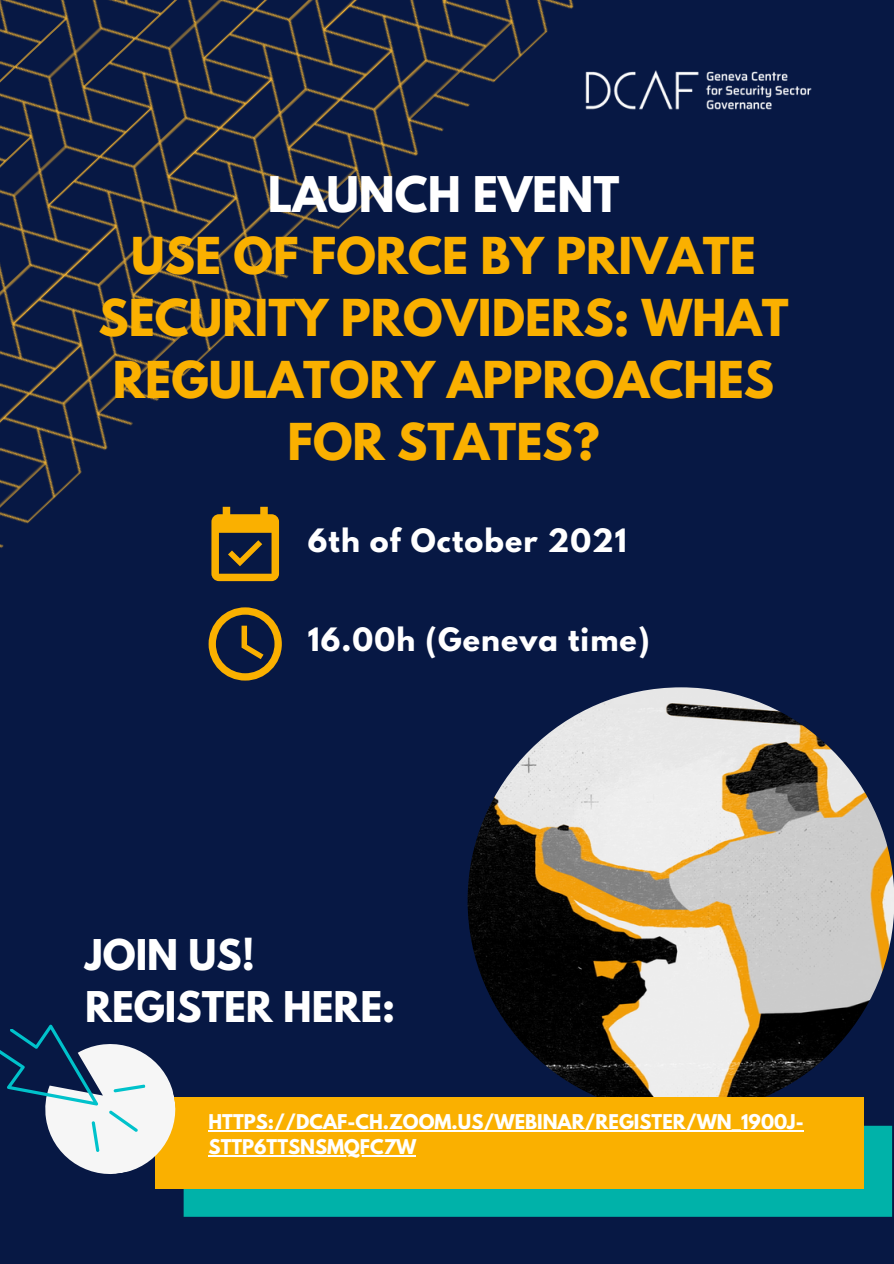
<style>
.page{position:relative;width:894px;height:1264px;background:#fff}
.page>*{position:absolute;margin:0;border:0;box-sizing:border-box;transform-origin:0 0}
.t1{font:700 45px/61.9px "League Spartan";color:#fab000;text-align:center}
.t2{font:700 43.5px "League Spartan";color:#fff}
.t3{font:700 37.5px "League Spartan";color:#fff}
.t4{font:700 28.5px "League Spartan";letter-spacing:.04em;color:#fff}
.t5{font:700 18px/24.8px "League Spartan";color:#fff}
</style>
<div class="page">
<div style="left:0;top:0;width:893px;height:1263px;background:#071844"></div>
<img style="left:467px;top:687px;width:426px;height:426px;border-radius:50%">
<div style="left:183px;top:1125px;width:708px;height:91px;background:#00b2a9"></div>
<div style="left:155px;top:1097px;width:708px;height:91px;background:#fab000"></div>
<svg style="left:0;top:1024px;width:176px;height:150px"></svg>
<img style="left:0;top:0;width:893px;height:951px">
<svg style="left:208px;top:607px;width:74px;height:73px"></svg>
<svg style="left:211px;top:507px;width:68px;height:74px"></svg>
<img style="left:559px;top:32px;width:274px;height:114px">
<hr style="left:208px;top:1130px;width:595px;height:1px;background:#fff">
<hr style="left:208px;top:1154px;width:208px;height:2px;background:#fff">
<p class="t2" style="left:268px;top:173px;width:353px">LAUNCH EVENT</p>
<p class="t1" style="left:98px;top:231px;width:691px">USE OF FORCE BY PRIVATE<br>SECURITY PROVIDERS: WHAT<br>REGULATORY APPROACHES<br>FOR STATES?</p>
<p class="t4" style="left:308px;top:526px;width:320px">6th of October 2021</p>
<p class="t4" style="left:308px;top:625px;width:343px">16.00h (Geneva time)</p>
<p class="t3" style="left:85px;top:936px;width:171px">JOIN US!</p>
<p class="t3" style="left:85px;top:988px;width:311px">REGISTER HERE:</p>
<p class="t5" style="left:208px;top:1111px;width:596px">HTTPS://DCAF-CH.ZOOM.US/WEBINAR/REGISTER/WN_1900J-<br>STTP6TTSNSMQFC7W</p>
</div>
